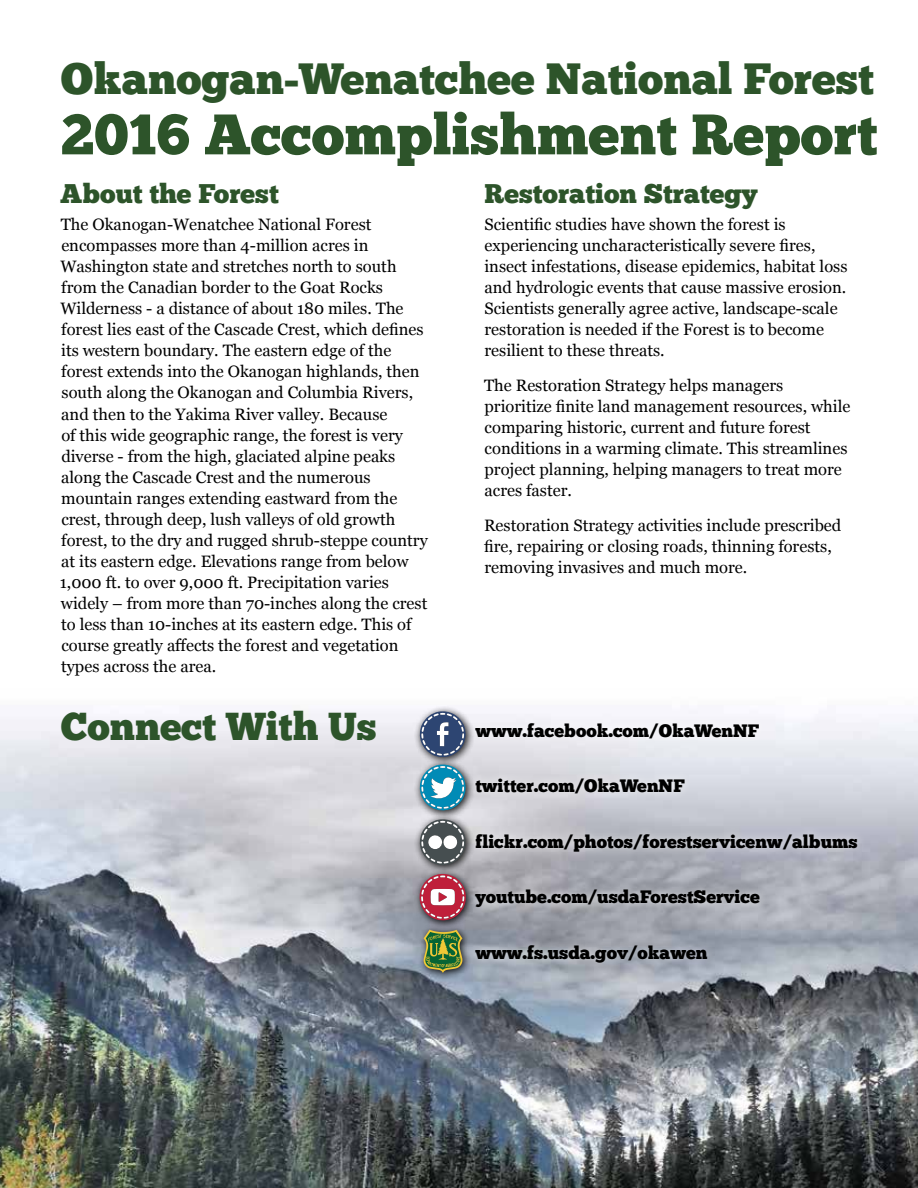
<style>
.page{position:relative;width:918px;height:1188px;background:#fff}
.page>*{position:absolute;margin:0;border:0;box-sizing:border-box;transform-origin:0 0}
.t1{font:57px "Chunk Five";color:#2d542a}
.t2{font:43.8px "Chunk Five";color:#2d542a}
.t3{font:39px "Chunk Five";color:#2d542a}
.t4{font:27px "Chunk Five";color:#2d542a}
.t5{font:18px "Chunk Five";color:#000}
.t6{font:16.5px/21px "Georgia";color:#000}
</style>
<div class="page">
<img style="left:0;top:711px;width:918px;height:477px">
<div style="left:466px;top:714px;width:400px;height:257px;background:#fff;opacity:.75"></div>
<div style="left:414px;top:706px;width:61px;height:61px;background:#000;opacity:.89"></div>
<svg style="left:419px;top:711px;width:47px;height:47px"></svg>
<div style="left:414px;top:759px;width:61px;height:61px;background:#000;opacity:.89"></div>
<svg style="left:419px;top:764px;width:47px;height:47px"></svg>
<div style="left:414px;top:814px;width:61px;height:61px;background:#000;opacity:.89"></div>
<svg style="left:419px;top:819px;width:47px;height:47px"></svg>
<div style="left:414px;top:868px;width:61px;height:62px;background:#000;opacity:.89"></div>
<svg style="left:419px;top:874px;width:47px;height:47px"></svg>
<div style="left:418px;top:925px;width:53px;height:56px;background:#000;opacity:.89"></div>
<svg style="left:424px;top:930px;width:38px;height:43px"></svg>
<h2 class="t2" style="left:61px;top:58px;width:815px">Okanogan-Wenatchee National Forest</h2>
<h1 class="t1" style="left:61px;top:108px;width:818px">2016 Accomplishment Report</h1>
<h3 class="t4" style="left:60px;top:181px;width:220px">About the Forest</h3>
<p class="t6" style="left:60px;top:214px;width:370px">The Okanogan-Wenatchee National Forest encompasses more than 4-million acres in Washington state and stretches north to south from the Canadian border to the Goat Rocks Wilderness - a distance of about 180 miles. The forest lies east of the Cascade Crest, which defines its western boundary. The eastern edge of the forest extends into the Okanogan highlands, then south along the Okanogan and Columbia Rivers, and then to the Yakima River valley. Because<br>of this wide geographic range, the forest is very diverse - from the high, glaciated alpine peaks along the Cascade Crest and the numerous mountain ranges extending eastward from the crest, through deep, lush valleys of old growth forest, to the dry and rugged shrub-steppe country at its eastern edge. Elevations range from below 1,000 ft. to over 9,000 ft. Precipitation varies widely – from more than 70-inches along the crest to less than 10-inches at its eastern edge. This of course greatly affects the forest and vegetation types across the area.</p>
<h3 class="t3" style="left:61px;top:708px;width:318px">Connect With Us</h3>
<h3 class="t4" style="left:484px;top:181px;width:275px">Restoration Strategy</h3>
<p class="t6" style="left:484px;top:214px;width:365px">Scientific studies have shown the forest is experiencing uncharacteristically severe fires, insect infestations, disease epidemics, habitat loss and hydrologic events that cause massive erosion.<br>Scientists generally agree active, landscape-scale restoration is needed if the Forest is to become resilient to these threats.</p>
<p class="t6" style="left:484px;top:374px;width:368px">The Restoration Strategy helps managers prioritize finite land management resources, while comparing historic, current and future forest conditions in a warming climate. This streamlines project planning, helping managers to treat more acres faster.</p>
<p class="t6" style="left:484px;top:514px;width:359px">Restoration Strategy activities include prescribed fire, repairing or closing roads, thinning forests, removing invasives and much more.</p>
<p class="t5" style="left:475px;top:722px;width:286px">www.facebook.com/OkaWenNF</p>
<p class="t5" style="left:475px;top:777px;width:211px">twitter.com/OkaWenNF</p>
<p class="t5" style="left:475px;top:833px;width:384px">flickr.com/photos/forestservicenw/albums</p>
<p class="t5" style="left:475px;top:888px;width:286px">youtube.com/usdaForestService</p>
<p class="t5" style="left:475px;top:944px;width:234px">www.fs.usda.gov/okawen</p>
</div>
